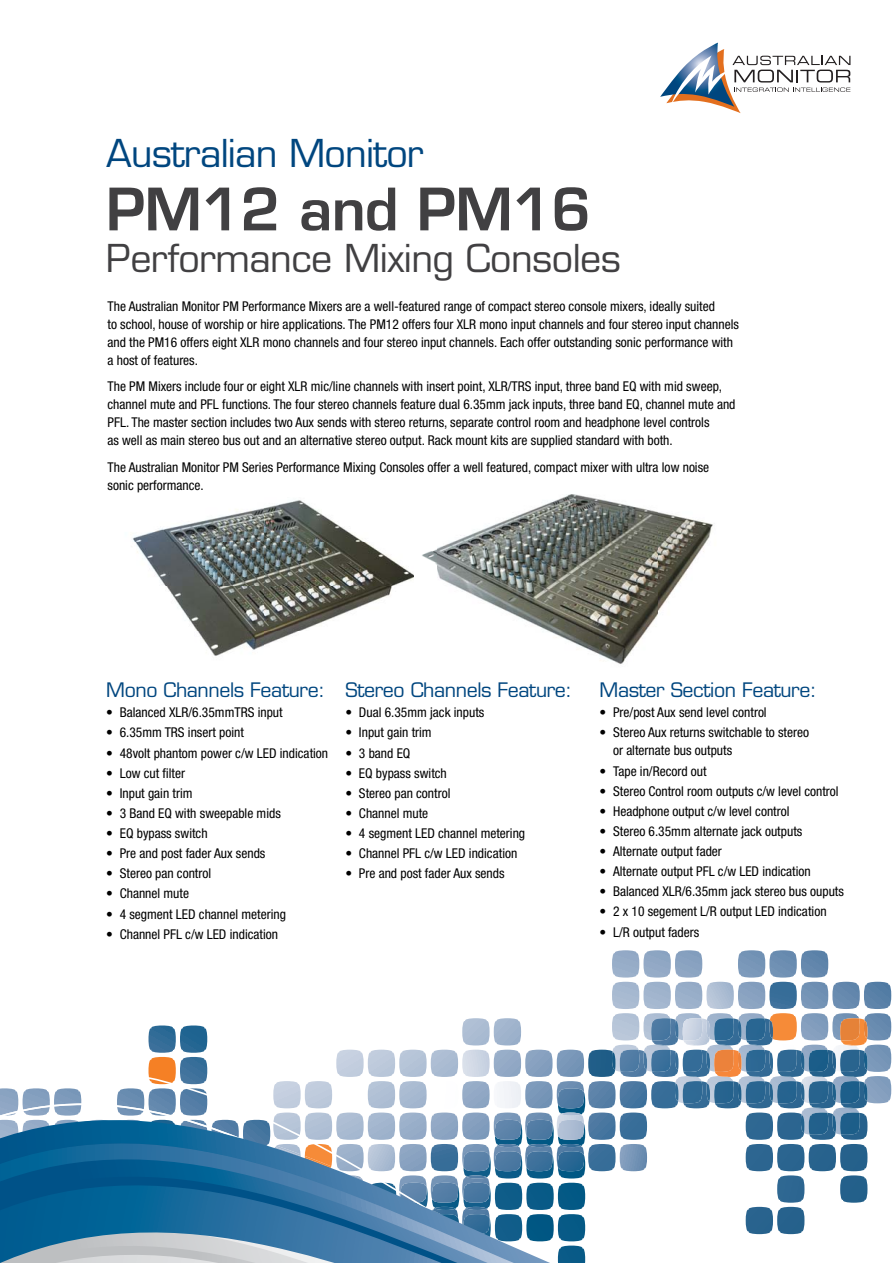
<style>
.page{position:relative;width:893px;height:1263px;background:#fff}
.page>*{position:absolute;margin:0;border:0;box-sizing:border-box;transform-origin:0 0}
.t1{font:600 57px "Eurostile";letter-spacing:-.015em;color:#414042}
.t2{font:37.5px "Eurostile";letter-spacing:-.015em;color:#414042}
.t3{font:37.5px "Eurostile";letter-spacing:-.02em;color:#00467f}
.t4{font:19.5px "Eurostile";letter-spacing:-.02em;color:#00467f}
.t5{font:condensed 13.5px/18px "Helvetica Neue";color:#000}
</style>
<div class="page">
<svg style="left:660px;top:43px;width:190px;height:70px"></svg>
<svg style="left:0;top:950px;width:892px;height:170px"></svg>
<svg style="left:0;top:1120px;width:868px;height:23px"></svg>
<svg style="left:0;top:1143px;width:868px;height:34px"></svg>
<svg style="left:0;top:1177px;width:868px;height:8px"></svg>
<svg style="left:0;top:1185px;width:868px;height:78px"></svg>
<img style="left:132px;top:500px;width:282px;height:156px">
<img style="left:422px;top:494px;width:291px;height:170px">
<h2 class="t3" style="left:106px;top:139px;width:319px">Australian Monitor</h2>
<h1 class="t1" style="left:106px;top:188px;width:487px">PM12 and PM16</h1>
<h2 class="t2" style="left:106px;top:244px;width:516px">Performance Mixing Consoles</h2>
<p class="t5" style="left:107px;top:298px;width:633px">The Australian Monitor PM Performance Mixers are a well-featured range of compact stereo console mixers, ideally suited<br>to school, house of worship or hire applications. The PM12 offers four XLR mono input channels and four stereo input channels and the PM16 offers eight XLR mono channels and four stereo input channels. Each offer outstanding sonic performance with a host of features.</p>
<p class="t5" style="left:107px;top:379px;width:629px">The PM Mixers include four or eight XLR mic/line channels with insert point, XLR/TRS input, three band EQ with mid sweep, channel mute and PFL functions. The four stereo channels feature dual 6.35mm jack inputs, three band EQ, channel mute and PFL. The master section includes two Aux sends with stereo returns, separate control room and headphone level controls<br>as well as main stereo bus out and an alternative stereo output. Rack mount kits are supplied standard with both.</p>
<p class="t5" style="left:107px;top:459px;width:603px">The Australian Monitor PM Series Performance Mixing Consoles offer a well featured, compact mixer with ultra low noise sonic performance.</p>
<h3 class="t4" style="left:106px;top:683px;width:220px">Mono Channels Feature:</h3>
<p class="t5" style="left:106px;top:705px;width:178px">• Balanced XLR/6.35mmTRS input</p>
<p class="t5" style="left:106px;top:725px;width:139px">• 6.35mm TRS insert point</p>
<p class="t5" style="left:106px;top:745px;width:223px">• 48volt phantom power c/w LED indication</p>
<p class="t5" style="left:106px;top:765px;width:80px">• Low cut filter</p>
<p class="t5" style="left:106px;top:785px;width:88px">• Input gain trim</p>
<p class="t5" style="left:106px;top:805px;width:176px">• 3 Band EQ with sweepable mids</p>
<p class="t5" style="left:106px;top:825px;width:103px">• EQ bypass switch</p>
<p class="t5" style="left:106px;top:846px;width:161px">• Pre and post fader Aux sends</p>
<p class="t5" style="left:106px;top:866px;width:106px">• Stereo pan control</p>
<p class="t5" style="left:106px;top:886px;width:84px">• Channel mute</p>
<p class="t5" style="left:106px;top:906px;width:181px">• 4 segment LED channel metering</p>
<p class="t5" style="left:106px;top:926px;width:173px">• Channel PFL c/w LED indication</p>
<h3 class="t4" style="left:345px;top:683px;width:228px">Stereo Channels Feature:</h3>
<p class="t5" style="left:345px;top:705px;width:140px">• Dual 6.35mm jack inputs</p>
<p class="t5" style="left:345px;top:725px;width:88px">• Input gain trim</p>
<p class="t5" style="left:345px;top:745px;width:66px">• 3 band EQ</p>
<p class="t5" style="left:345px;top:765px;width:103px">• EQ bypass switch</p>
<p class="t5" style="left:345px;top:785px;width:106px">• Stereo pan control</p>
<p class="t5" style="left:345px;top:805px;width:84px">• Channel mute</p>
<p class="t5" style="left:345px;top:825px;width:181px">• 4 segment LED channel metering</p>
<p class="t5" style="left:345px;top:846px;width:173px">• Channel PFL c/w LED indication</p>
<p class="t5" style="left:345px;top:866px;width:161px">• Pre and post fader Aux sends</p>
<h3 class="t4" style="left:599px;top:683px;width:219px">Master Section Feature:</h3>
<p class="t5" style="left:599px;top:705px;width:169px">• Pre/post Aux send level control</p>
<p class="t5" style="left:613px;top:725px;width:197px;text-indent:-14px">• Stereo Aux returns switchable to stereo or alternate bus outputs</p>
<p class="t5" style="left:599px;top:763px;width:109px">• Tape in/Record out</p>
<p class="t5" style="left:599px;top:783px;width:241px">• Stereo Control room outputs c/w level control</p>
<p class="t5" style="left:599px;top:803px;width:191px">• Headphone output c/w level control</p>
<p class="t5" style="left:599px;top:823px;width:204px">• Stereo 6.35mm alternate jack outputs</p>
<p class="t5" style="left:599px;top:843px;width:124px">• Alternate output fader</p>
<p class="t5" style="left:599px;top:864px;width:213px">• Alternate output PFL c/w LED indication</p>
<p class="t5" style="left:599px;top:884px;width:246px">• Balanced XLR/6.35mm jack stereo bus ouputs</p>
<p class="t5" style="left:599px;top:904px;width:228px">• 2 x 10 segement L/R output LED indication</p>
<p class="t5" style="left:599px;top:924px;width:101px">• L/R output faders</p>
</div>
